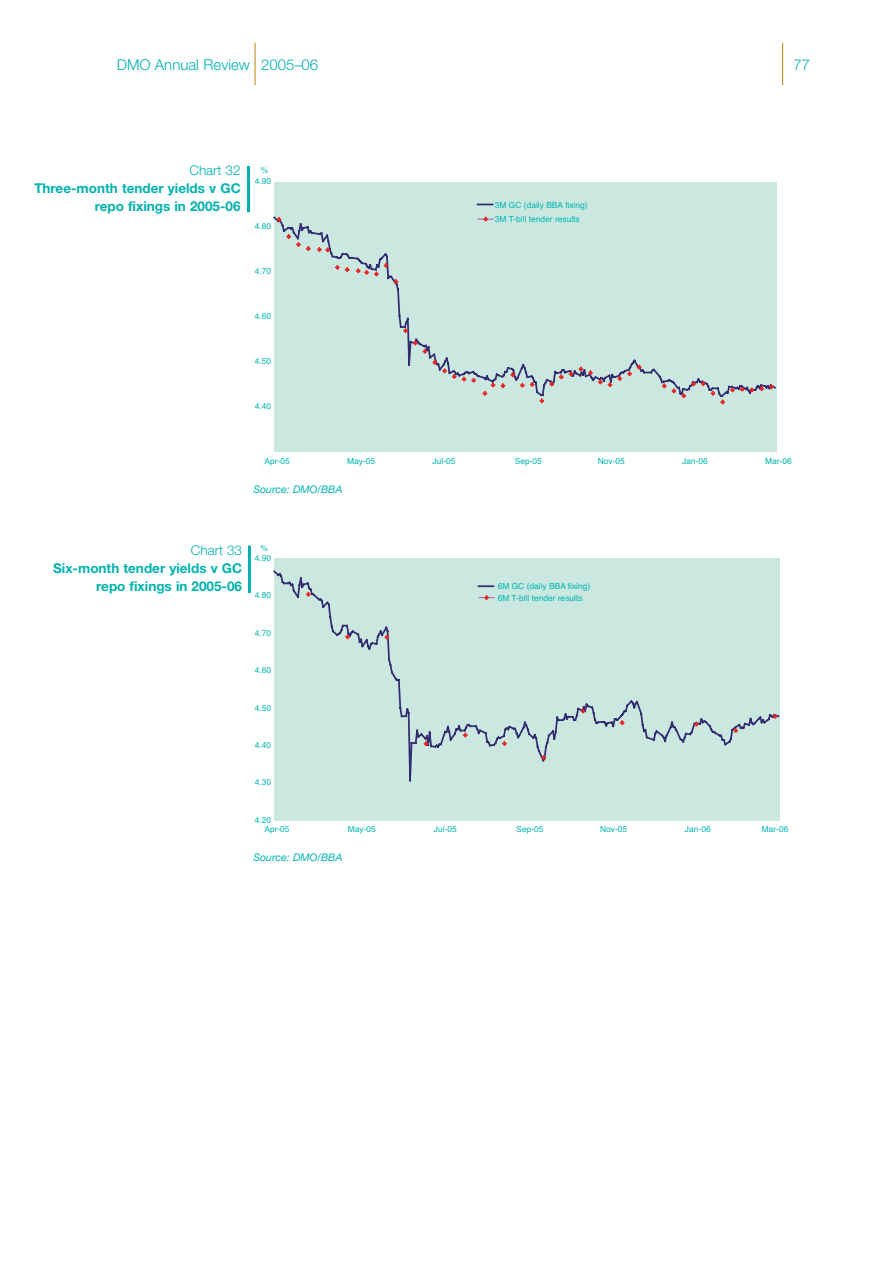
<style>
.page{position:relative;width:893px;height:1263px;background:#fff}
.page>*{position:absolute;margin:0;border:0;box-sizing:border-box;transform-origin:0 0}
.t1{font:300 15px "Helvetica Neue";color:#00b1b0}
.t2{font:700 13.5px/18px "Helvetica Neue";color:#00b1b0;text-align:right}
.t3{font:300 13.5px "Helvetica Neue";color:#00b1b0}
.t4{font:italic 10.5px "Helvetica Neue";color:#00b1b0}
.t5{font:8.4px/13.5px "Helvetica";color:#00b7b1}
</style>
<div class="page">
<hr style="left:255px;top:43px;width:1px;height:42px;background:#b28705">
<hr style="left:782px;top:43px;width:1px;height:42px;background:#b28705">
<div style="left:274px;top:182px;width:502px;height:270px;background:#cae7e0"></div>
<svg style="left:273px;top:216px;width:388px;height:166px"></svg>
<svg style="left:276px;top:217px;width:6px;height:5px"></svg>
<svg style="left:286px;top:234px;width:44px;height:19px"></svg>
<svg style="left:334px;top:263px;width:64px;height:21px"></svg>
<svg style="left:403px;top:328px;width:5px;height:5px"></svg>
<svg style="left:412px;top:340px;width:15px;height:14px"></svg>
<svg style="left:432px;top:360px;width:44px;height:23px"></svg>
<svg style="left:482px;top:365px;width:160px;height:39px"></svg>
<svg style="left:661px;top:377px;width:116px;height:28px"></svg>
<svg style="left:477px;top:204px;width:15px;height:1px"></svg>
<svg style="left:478px;top:216px;width:15px;height:6px"></svg>
<div style="left:274px;top:559px;width:506px;height:262px;background:#cae7e0"></div>
<svg style="left:273px;top:570px;width:405px;height:212px"></svg>
<svg style="left:306px;top:592px;width:5px;height:5px"></svg>
<svg style="left:345px;top:634px;width:5px;height:6px"></svg>
<svg style="left:384px;top:635px;width:5px;height:5px"></svg>
<svg style="left:423px;top:741px;width:6px;height:5px"></svg>
<svg style="left:462px;top:732px;width:6px;height:6px"></svg>
<svg style="left:501px;top:741px;width:6px;height:5px"></svg>
<svg style="left:541px;top:755px;width:5px;height:5px"></svg>
<svg style="left:580px;top:708px;width:5px;height:6px"></svg>
<svg style="left:619px;top:720px;width:6px;height:5px"></svg>
<svg style="left:678px;top:713px;width:102px;height:33px"></svg>
<svg style="left:478px;top:585px;width:15px;height:2px"></svg>
<svg style="left:479px;top:595px;width:15px;height:5px"></svg>
<hr style="left:247px;top:166px;width:3px;height:46px;background:#00b1b0">
<hr style="left:248px;top:546px;width:3px;height:47px;background:#00b1b0">
<h1 class="t1" style="left:117px;top:60px;width:203px">DMO Annual Review 2005–06</h1>
<h1 class="t1" style="left:793px;top:60px;width:18px">77</h1>
<h2 class="t3" style="left:189px;top:166px;width:53px">Chart 32</h2>
<h2 class="t2" style="left:34px;top:181px;width:208px">Three-month tender yields v GC repo fixings in 2005-06</h2>
<p class="t5" style="left:261px;top:165px;width:9px">%</p>
<p class="t5" style="left:255px;top:176px;width:18px">4.90</p>
<p class="t5" style="left:255px;top:221px;width:18px">4.80</p>
<p class="t5" style="left:255px;top:266px;width:18px">4.70</p>
<p class="t5" style="left:255px;top:311px;width:18px">4.60</p>
<p class="t5" style="left:255px;top:355px;width:18px">4.50</p>
<p class="t5" style="left:255px;top:401px;width:18px">4.40</p>
<p class="t5" style="left:495px;top:199px;width:94px">3M GC (daily BBA fixing)<br>3M T-bill tender results</p>
<p class="t5" style="left:264px;top:455px;width:27px">Apr-05</p>
<p class="t5" style="left:347px;top:455px;width:30px">May-05</p>
<p class="t5" style="left:432px;top:455px;width:24px">Jul-05</p>
<p class="t5" style="left:514px;top:455px;width:29px">Sep-05</p>
<p class="t5" style="left:598px;top:455px;width:29px">Nov-05</p>
<p class="t5" style="left:682px;top:455px;width:27px">Jan-06</p>
<p class="t5" style="left:765px;top:455px;width:28px">Mar-06</p>
<p class="t4" style="left:253px;top:486px;width:90px">Source: DMO/BBA</p>
<h2 class="t3" style="left:191px;top:545px;width:53px">Chart 33</h2>
<h2 class="t2" style="left:53px;top:561px;width:190px">Six-month tender yields v GC repo fixings in 2005-06</h2>
<p class="t5" style="left:260px;top:543px;width:9px">%</p>
<p class="t5" style="left:255px;top:552px;width:18px">4.90</p>
<p class="t5" style="left:255px;top:589px;width:18px">4.80</p>
<p class="t5" style="left:255px;top:627px;width:18px">4.70</p>
<p class="t5" style="left:255px;top:664px;width:18px">4.60</p>
<p class="t5" style="left:255px;top:702px;width:18px">4.50</p>
<p class="t5" style="left:497px;top:580px;width:94px;line-height:12.6px">6M GC (daily BBA fixing)<br>6M T-bill tender results</p>
<p class="t5" style="left:255px;top:739px;width:18px">4.40</p>
<p class="t5" style="left:255px;top:777px;width:18px">4.30</p>
<p class="t5" style="left:255px;top:814px;width:18px">4.20</p>
<p class="t5" style="left:264px;top:824px;width:27px">Apr-05</p>
<p class="t5" style="left:348px;top:824px;width:30px">May-05</p>
<p class="t5" style="left:434px;top:824px;width:24px">Jul-05</p>
<p class="t5" style="left:516px;top:824px;width:29px">Sep-05</p>
<p class="t5" style="left:600px;top:824px;width:29px">Nov-05</p>
<p class="t5" style="left:685px;top:824px;width:27px">Jan-06</p>
<p class="t5" style="left:761px;top:824px;width:28px">Mar-06</p>
<p class="t4" style="left:253px;top:853px;width:90px">Source: DMO/BBA</p>
</div>
